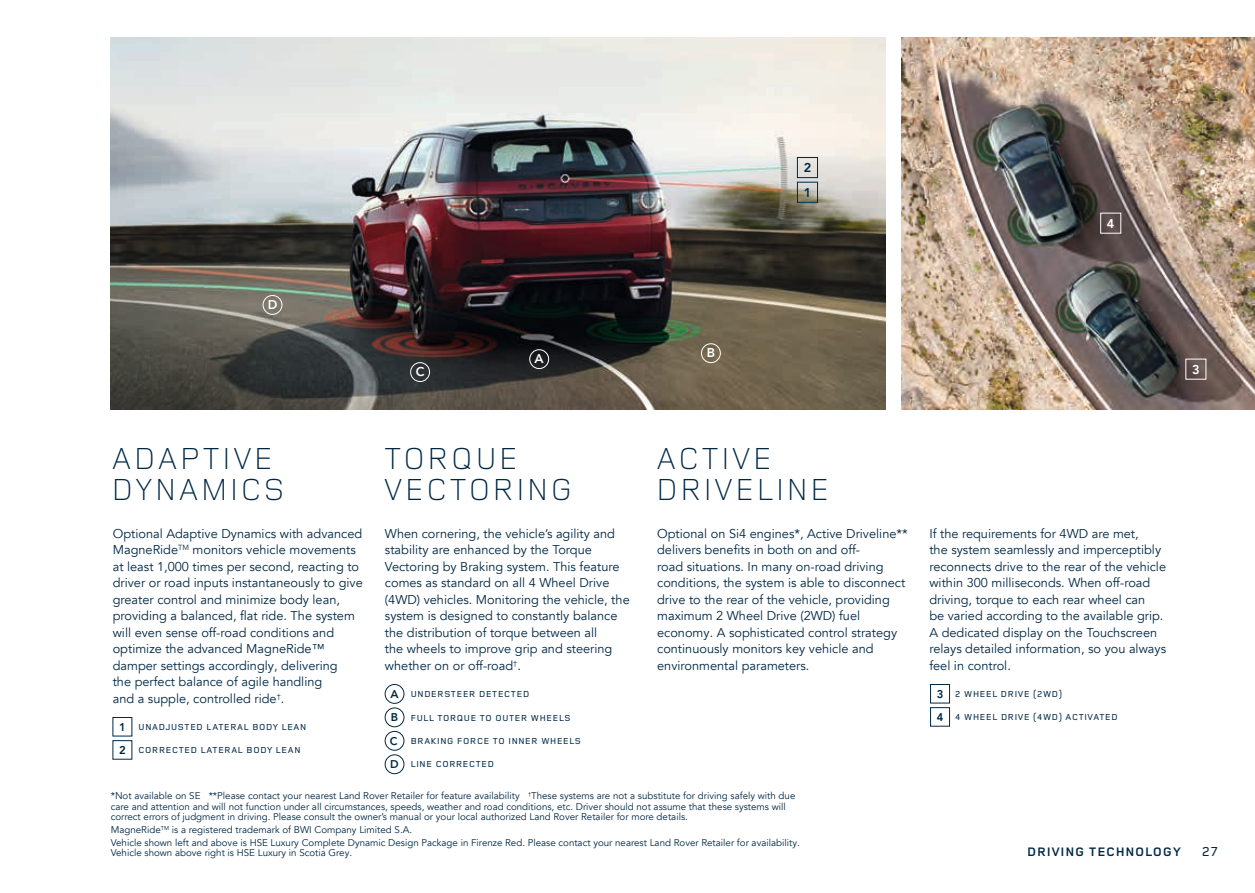
<style>
.page{position:relative;width:1255px;height:893px;background:#fff}
.page>*{position:absolute;margin:0;border:0;box-sizing:border-box;transform-origin:0 0}
.t1{font:300 31.5px/31.5px "Land Rover Wide";color:#002845}
.t2{font:500 13.5px "Land Rover Wide";color:#002845}
.t3{font:12.75px/16.5px "Avenir LT Com";color:#002845}
.t4{font:700 12.75px "Land Rover Wide";color:#002845}
.t5{font:800 12.75px "Avenir LT Com";color:#fff}
.t6{font:800 12.75px/24.6px "Avenir LT Com";color:#002845}
.t7{font:9.75px/10.5px "Avenir LT Com";color:#002845}
.t8{font:500 9px "Land Rover Wide";color:#002845}
.s1{font-family:"Avenir LT Com";font-weight:800;font-size:11.25px}
</style>
<div class="page">
<img style="left:111px;top:37px;width:774px;height:372px">
<img style="left:901px;top:37px;width:353px;height:372px">
<div style="left:529px;top:350px;width:20px;height:19px;border:1px solid #fff;border-radius:50%"></div>
<div style="left:410px;top:362px;width:19px;height:20px;border:1px solid #fff;border-radius:50%"></div>
<div style="left:701px;top:344px;width:19px;height:19px;border:1px solid #fff;border-radius:50%"></div>
<div style="left:263px;top:295px;width:19px;height:19px;border:1px solid #fff;border-radius:50%"></div>
<div style="left:797px;top:157px;width:20px;height:21px;border:1px solid #002845"></div>
<div style="left:113px;top:717px;width:19px;height:19px;border:1px solid #002845"></div>
<div style="left:385px;top:684px;width:19px;height:19px;border:1px solid #002845;border-radius:50%"></div>
<div style="left:385px;top:708px;width:19px;height:19px;border:1px solid #002845;border-radius:50%"></div>
<div style="left:385px;top:731px;width:19px;height:19px;border:1px solid #002845;border-radius:50%"></div>
<div style="left:385px;top:755px;width:19px;height:19px;border:1px solid #002845;border-radius:50%"></div>
<div style="left:930px;top:684px;width:19px;height:19px;border:1px solid #002845"></div>
<div style="left:930px;top:707px;width:19px;height:19px;border:1px solid #002845"></div>
<p class="t6" style="left:803px;top:156px;width:9px">2<br>1</p>
<p class="t5" style="left:1106px;top:216px;width:9px">4</p>
<p class="t5" style="left:268px;top:297px;width:11px">D</p>
<p class="t5" style="left:415px;top:364px;width:10px">C</p>
<p class="t5" style="left:534px;top:351px;width:11px">A</p>
<p class="t5" style="left:706px;top:345px;width:10px">B</p>
<p class="t5" style="left:1191px;top:362px;width:9px">3</p>
<h1 class="t1" style="left:111px;top:440px;width:177px">ADAPTIVE<br>DYNAMICS</h1>
<p class="t3" style="left:113px;top:525px;width:251px">Optional Adaptive Dynamics with advanced MagneRide<sup>TM</sup> monitors vehicle movements at least 1,000 times per second, reacting to driver or road inputs instantaneously to give greater control and minimize body lean, providing a balanced, flat ride. The system will even sense off-road conditions and optimize the advanced MagneRide™ damper settings accordingly, delivering<br>the perfect balance of agile handling<br>and a supple, controlled ride<sup>†</sup>.</p>
<p class="t8" style="left:119px;top:721px;width:189px"><span class="s1">1</span> UNADJUSTED LATERAL BODY LEAN</p>
<p class="t8" style="left:119px;top:744px;width:183px"><span class="s1">2</span> CORRECTED LATERAL BODY LEAN</p>
<h1 class="t1" style="left:383px;top:440px;width:192px">TORQUE<br>VECTORING</h1>
<p class="t3" style="left:385px;top:525px;width:246px">When cornering, the vehicle’s agility and stability are enhanced by the Torque Vectoring by Braking system. This feature comes as standard on all 4 Wheel Drive (4WD) vehicles. Monitoring the vehicle, the system is designed to constantly balance the distribution of torque between all<br>the wheels to improve grip and steering whether on or off-road<sup>†</sup>.</p>
<p class="t8" style="left:390px;top:688px;width:141px"><span class="s1">A</span> UNDERSTEER DETECTED</p>
<p class="t8" style="left:391px;top:711px;width:181px"><span class="s1">B</span> FULL TORQUE TO OUTER WHEELS</p>
<p class="t8" style="left:390px;top:735px;width:193px"><span class="s1">C</span> BRAKING FORCE TO INNER WHEELS</p>
<p class="t8" style="left:390px;top:758px;width:106px"><span class="s1">D</span> LINE CORRECTED</p>
<h1 class="t1" style="left:655px;top:440px;width:177px">ACTIVE<br>DRIVELINE</h1>
<p class="t3" style="left:657px;top:525px;width:252px">Optional on Si4 engines*, Active Driveline** delivers benefits in both on and off-<br>road situations. In many on-road driving conditions, the system is able to disconnect drive to the rear of the vehicle, providing maximum 2 Wheel Drive (2WD) fuel economy. A sophisticated control strategy continuously monitors key vehicle and environmental parameters.</p>
<p class="t3" style="left:929px;top:525px;width:238px">If the requirements for 4WD are met,<br>the system seamlessly and imperceptibly reconnects drive to the rear of the vehicle within 300 milliseconds. When off-road driving, torque to each rear wheel can<br>be varied according to the available grip.<br>A dedicated display on the Touchscreen relays detailed information, so you always feel in control.</p>
<p class="t8" style="left:936px;top:688px;width:127px"><span class="s1">3</span> 2 WHEEL DRIVE (2WD)</p>
<p class="t8" style="left:936px;top:711px;width:183px"><span class="s1">4</span> 4 WHEEL DRIVE (4WD) ACTIVATED</p>
<p class="t7" style="left:111px;top:791px;width:686px">*Not available on SE **Please contact your nearest Land Rover Retailer for feature availability <sup>†</sup>These systems are not a substitute for driving safely with due care and attention and will not function under all circumstances, speeds, weather and road conditions, etc. Driver should not assume that these systems will correct errors of judgment in driving. Please consult the owner’s manual or your local authorized Land Rover Retailer for more details.</p>
<p class="t7" style="left:111px;top:823px;width:690px;line-height:12.6px">MagneRide<sup>TM</sup> is a registered trademark of BWI Company Limited S.A.<br>Vehicle shown left and above is HSE Luxury Complete Dynamic Design Package in Firenze Red. Please contact your nearest Land Rover Retailer for availability.</p>
<p class="t7" style="left:111px;top:847px;width:243px">Vehicle shown above right is HSE Luxury in Scotia Grey.</p>
<p class="t2" style="left:1201px;top:842px;width:18px">27</p>
<p class="t4" style="left:1026px;top:843px;width:156px">DRIVING TECHNOLOGY</p>
</div>
